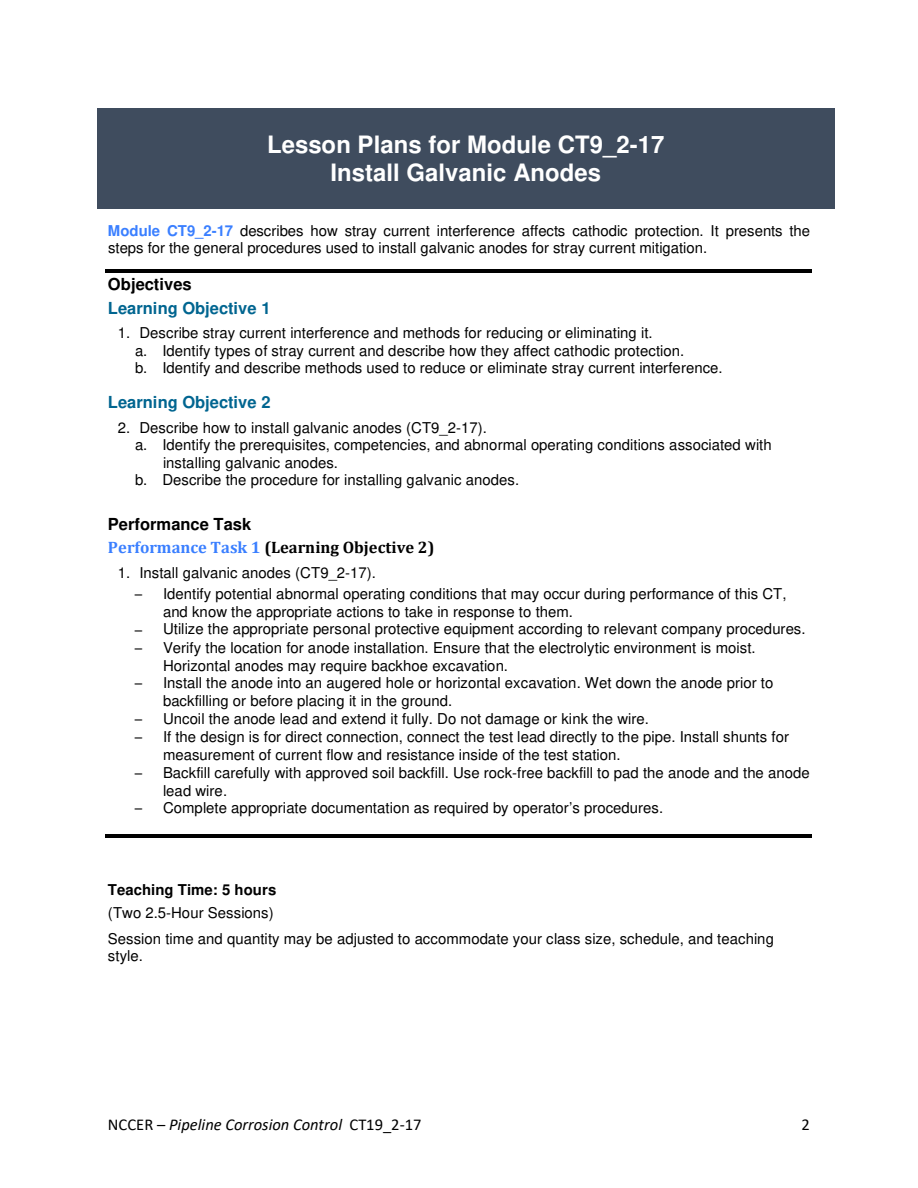
<style>
.page{position:relative;width:918px;height:1188px;background:#fff}
.page>*{position:absolute;margin:0;border:0;box-sizing:border-box;transform-origin:0 0}
.t1{font:700 24px/27.8px "Helvetica";color:#fff;text-align:center}
.t2{font:italic 16.5px "Calibri";color:#000}
.t3{font:700 16.5px "Helvetica";color:#006590}
.t4{font:700 16.5px "Cambria";color:#000}
.t5{font:700 16.5px "Helvetica";color:#000}
.t6{font:16.5px "Calibri";color:#000}
.t7{font:15px/18px "Helvetica";color:#000}
.t8{font:700 15px "Helvetica";letter-spacing:.005em;color:#000}
.s1{font-weight:700;color:#3a7fff}
.s2{color:#3a7fff}
.s3{font-family:"Calibri"}
.s4{font-style:normal}
</style>
<div class="page">
<div style="left:120px;top:130px;width:692px;height:28px;background:#3f4c5e"></div>
<div style="left:97px;top:108px;width:23px;height:23px;background:#3f4c5e"></div>
<div style="left:120px;top:108px;width:692px;height:23px;background:#3f4c5e"></div>
<div style="left:812px;top:108px;width:23px;height:23px;background:#3f4c5e"></div>
<div style="left:97px;top:131px;width:23px;height:27px;background:#3f4c5e"></div>
<div style="left:812px;top:131px;width:23px;height:27px;background:#3f4c5e"></div>
<div style="left:120px;top:158px;width:692px;height:28px;background:#3f4c5e"></div>
<div style="left:97px;top:186px;width:23px;height:22px;background:#3f4c5e"></div>
<div style="left:120px;top:186px;width:692px;height:22px;background:#3f4c5e"></div>
<div style="left:812px;top:186px;width:23px;height:22px;background:#3f4c5e"></div>
<div style="left:97px;top:158px;width:23px;height:28px;background:#3f4c5e"></div>
<div style="left:812px;top:158px;width:23px;height:28px;background:#3f4c5e"></div>
<hr style="left:106px;top:270px;width:706px;height:3px;background:#000">
<hr style="left:106px;top:834px;width:706px;height:3px;background:#000">
<h1 class="t1" style="left:267px;top:133px;width:399px">Lesson Plans for Module CT9_2-17<br>Install Galvanic Anodes</h1>
<p class="t7" style="left:108px;top:223px;width:704px;line-height:17.2px"><span class="s1">Module CT9_2-17</span> describes how stray current interference affects cathodic protection. It presents the steps for the general procedures used to install galvanic anodes for stray current mitigation.</p>
<p class="t5" style="left:108px;top:278px;width:85px">Objectives</p>
<p class="t3" style="left:108px;top:302px;width:164px">Learning Objective 1</p>
<p class="t7" style="left:135px;top:326px;width:589px;line-height:17.2px;text-indent:-17px">1. Describe stray current interference and methods for reducing or eliminating it.<br>a. Identify types of stray current and describe how they affect cathodic protection.<br>b. Identify and describe methods used to reduce or eliminate stray current interference.</p>
<p class="t3" style="left:108px;top:396px;width:164px">Learning Objective 2</p>
<p class="t7" style="left:118px;top:420px;width:371px">2. Describe how to install galvanic anodes (CT9_2-17).</p>
<p class="t7" style="left:135px;top:437px;width:638px">a. Identify the prerequisites, competencies, and abnormal operating conditions associated with</p>
<p class="t7" style="left:163px;top:455px;width:176px">installing galvanic anodes.</p>
<p class="t7" style="left:135px;top:472px;width:386px">b. Describe the procedure for installing galvanic anodes.</p>
<p class="t5" style="left:108px;top:517px;width:145px">Performance Task</p>
<p class="t4" style="left:108px;top:542px;width:328px"><span class="s2">Performance Task 1</span> (Learning Objective 2)</p>
<p class="t7" style="left:118px;top:565px;width:260px">1. Install galvanic anodes (CT9_2-17).</p>
<p class="t7" style="left:163px;top:586px;width:625px;text-indent:-28px"><span class="s3">–</span> Identify potential abnormal operating conditions that may occur during performance of this CT, and know the appropriate actions to take in response to them.</p>
<p class="t7" style="left:135px;top:621px;width:672px"><span class="s3">–</span> Utilize the appropriate personal protective equipment according to relevant company procedures.</p>
<p class="t7" style="left:163px;top:640px;width:594px;text-indent:-28px"><span class="s3">–</span> Verify the location for anode installation. Ensure that the electrolytic environment is moist.<br>Horizontal anodes may require backhoe excavation.</p>
<p class="t7" style="left:163px;top:675px;width:612px;text-indent:-28px"><span class="s3">–</span> Install the anode into an augered hole or horizontal excavation. Wet down the anode prior to backfilling or before placing it in the ground.</p>
<p class="t7" style="left:135px;top:711px;width:515px"><span class="s3">–</span> Uncoil the anode lead and extend it fully. Do not damage or kink the wire.</p>
<p class="t7" style="left:163px;top:729px;width:627px;text-indent:-28px"><span class="s3">–</span> If the design is for direct connection, connect the test lead directly to the pipe. Install shunts for measurement of current flow and resistance inside of the test station.</p>
<p class="t7" style="left:163px;top:765px;width:648px;text-indent:-28px"><span class="s3">–</span> Backfill carefully with approved soil backfill. Use rock-free backfill to pad the anode and the anode lead wire.</p>
<p class="t7" style="left:135px;top:800px;width:530px"><span class="s3">–</span> Complete appropriate documentation as required by operator’s procedures.</p>
<p class="t8" style="left:108px;top:883px;width:170px">Teaching Time: 5 hours</p>
<p class="t7" style="left:108px;top:901px;width:668px;line-height:26.2px">(Two 2.5-Hour Sessions)<br>Session time and quantity may be adjusted to accommodate your class size, schedule, and teaching</p>
<p class="t7" style="left:108px;top:948px;width:36px">style.</p>
<p class="t2" style="left:108px;top:1118px;width:315px"><span class="s4">NCCER –</span> Pipeline Corrosion Control <span class="s4">CT19_2-17</span></p>
<p class="t6" style="left:802px;top:1119px;width:10px">2</p>
</div>
